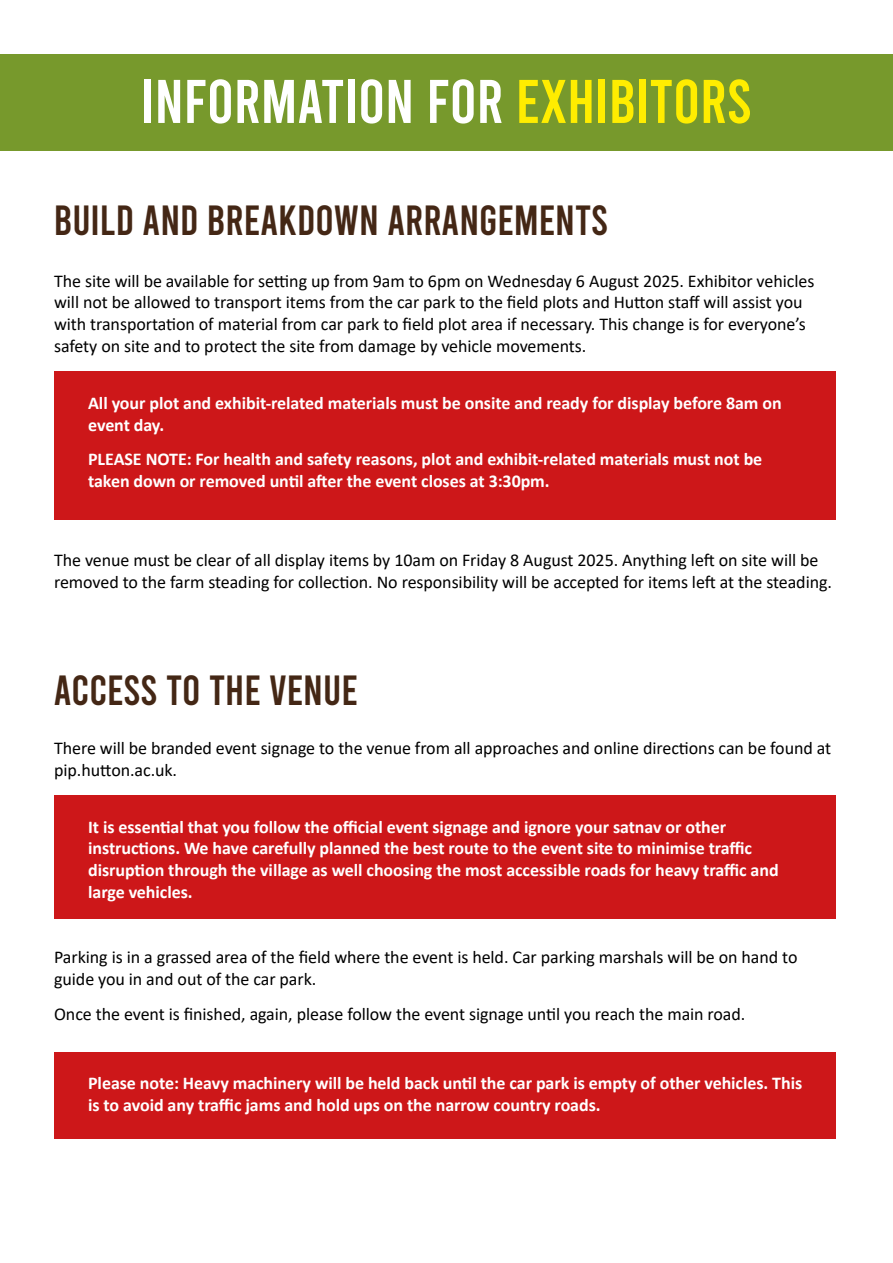
<style>
.page{position:relative;width:893px;height:1263px;background:#fff}
.page>*{position:absolute;margin:0;border:0;box-sizing:border-box;transform-origin:0 0}
.t1{font:61.5px "Bebas";color:#ffed00}
.t2{font:61.5px "Bebas";color:#fff}
.t3{font:42px "Bebas";color:#442715}
.t4{font:18px/21.8px "Calibri";letter-spacing:-.005em;color:#000}
.t5{font:700 18px/21.8px "Calibri";letter-spacing:-.005em;color:#fff}
.s1{color:#fff}
</style>
<div class="page">
<div style="left:54px;top:1052px;width:782px;height:86px;background:#cd1719"></div>
<div style="left:54px;top:795px;width:782px;height:123px;background:#cd1719"></div>
<div style="left:54px;top:371px;width:782px;height:149px;background:#cd1719"></div>
<div style="left:0;top:54px;width:893px;height:96px;background:#77992c"></div>
<h1 class="t2" style="left:141px;top:71px;width:26px">INFORMATION</h1>
<h1 class="t1" style="left:426px;top:71px;width:138px"><span class="s1">FOR</span> EXHIBITOR</h1>
<h1 class="t1" style="left:727px;top:71px;width:27px">S</h1>
<h2 class="t3" style="left:54px;top:200px;width:553px">BUILD AND BREAKDOWN ARRANGEMENTS</h2>
<p class="t4" style="left:54px;top:269px;width:762px">The site will be available for setting up from 9am to 6pm on Wednesday 6 August 2025. Exhibitor vehicles will not be allowed to transport items from the car park to the field plots and Hutton staff will assist you with transportation of material from car park to field plot area if necessary. This change is for everyone’s safety on site and to protect the site from damage by vehicle movements.</p>
<p class="t5" style="left:88px;top:392px;width:695px">All your plot and exhibit-related materials must be onsite and ready for display before 8am on event day.</p>
<p class="t5" style="left:88px;top:448px;width:676px">PLEASE NOTE: For health and safety reasons, plot and exhibit-related materials must not be taken down or removed until after the event closes at 3:30pm.</p>
<p class="t4" style="left:54px;top:549px;width:779px">The venue must be clear of all display items by 10am on Friday 8 August 2025. Anything left on site will be removed to the farm steading for collection. No responsibility will be accepted for items left at the steading.</p>
<h2 class="t3" style="left:54px;top:670px;width:286px">ACCESS TO THE VENUE</h2>
<p class="t4" style="left:54px;top:737px;width:779px">There will be branded event signage to the venue from all approaches and online directions can be found at pip.hutton.ac.uk.</p>
<p class="t5" style="left:88px;top:816px;width:692px">It is essential that you follow the official event signage and ignore your satnav or other instructions. We have carefully planned the best route to the event site to minimise traffic disruption through the village as well choosing the most accessible roads for heavy traffic and large vehicles.</p>
<p class="t4" style="left:54px;top:946px;width:745px">Parking is in a grassed area of the field where the event is held. Car parking marshals will be on hand to guide you in and out of the car park.</p>
<p class="t4" style="left:54px;top:1002px;width:693px">Once the event is finished, again, please follow the event signage until you reach the main road.</p>
<p class="t5" style="left:88px;top:1072px;width:716px">Please note: Heavy machinery will be held back until the car park is empty of other vehicles. This is to avoid any traffic jams and hold ups on the narrow country roads.</p>
</div>
